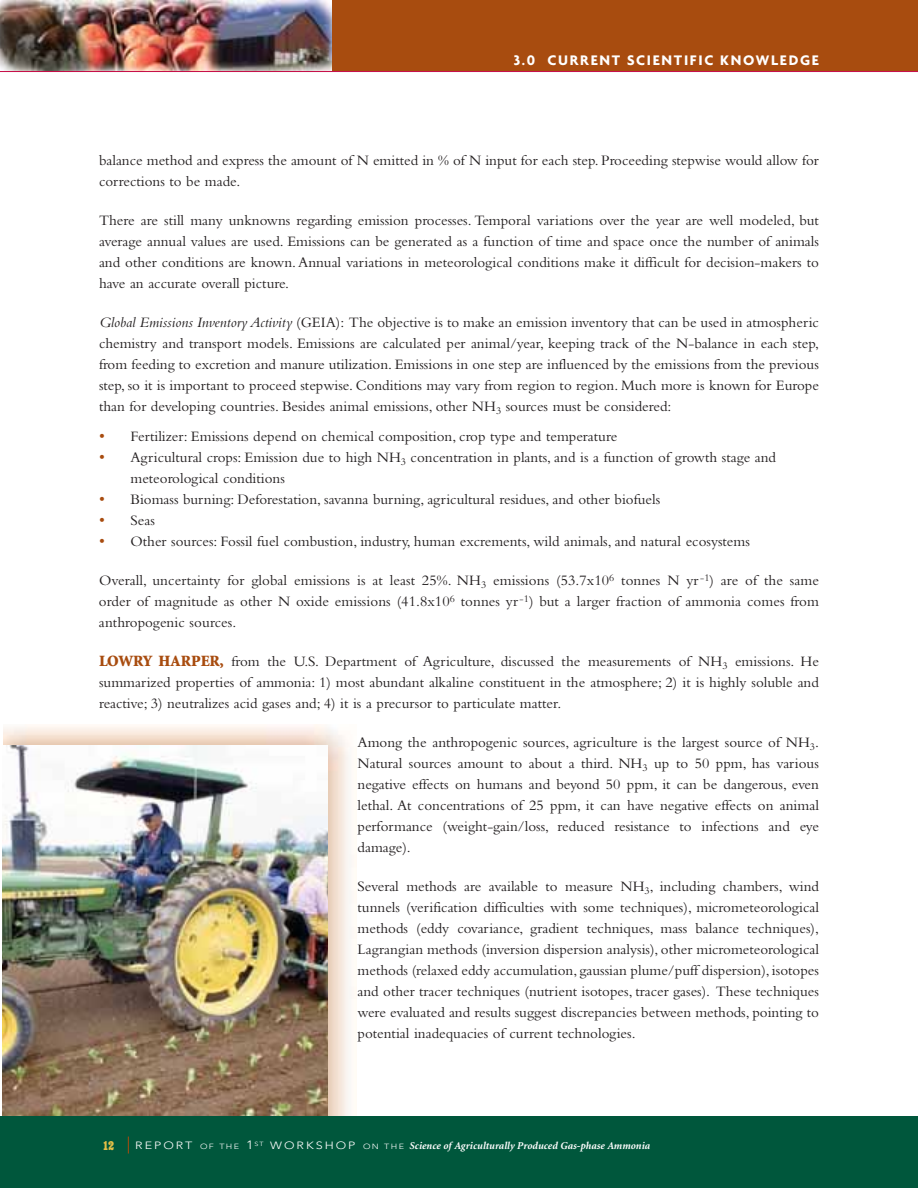
<style>
.page{position:relative;width:918px;height:1188px;background:#fff}
.page>*{position:absolute;margin:0;border:0;box-sizing:border-box;transform-origin:0 0}
.t1{font:15px/21px "Bembo";color:#231f20;text-align:justify}
.t2{font:700 15px "Agenda";letter-spacing:.11em;color:#fff}
.t3{font:12px "AI Egyptian BC Text";color:#e4bf47}
.t4{font:italic 700 10.5px "Minion";color:#fff}
.s1{font-style:italic}
.s2{font-size:16.5px;color:#a84c0f}
.s3{font-family:"Minion";font-weight:900;font-size:15.75px;color:#a84c0f}
.s4{font-family:"Avenir";font-weight:300;font-style:normal}
.s5{font-family:"Avenir";font-weight:300;font-style:normal;font-size:7.5px}
.s6{font-family:"Avenir";font-weight:300;font-style:normal;font-size:12px}
</style>
<div class="page">
<div style="left:330px;top:0;width:588px;height:71px;background:#a84c0f"></div>
<img style="left:0;top:0;width:332px;height:71px">
<hr style="left:0;top:71px;width:918px;height:1px;background:#c60b46">
<img style="left:3px;top:724px;width:353px;height:392px">
<img style="left:3px;top:746px;width:324px;height:370px">
<div style="left:0;top:1116px;width:918px;height:72px;background:#00573c"></div>
<svg style="left:128px;top:1137px;width:1px;height:17px"></svg>
<p class="t2" style="left:514px;top:55px;width:307px">3.0 CURRENT SCIENTIFIC KNOWLEDGE</p>
<p class="t1" style="left:99px;top:151px;width:721px">balance method and express the amount of N emitted in % of N input for each step. Proceeding stepwise would allow for corrections to be made.</p>
<p class="t1" style="left:99px;top:211px;width:721px">There are still many unknowns regarding emission processes. Temporal variations over the year are well modeled, but average annual values are used. Emissions can be generated as a function of time and space once the number of animals and other conditions are known. Annual variations in meteorological conditions make it difficult for decision-makers to have an accurate overall picture.</p>
<p class="t1" style="left:99px;top:313px;width:722px"><span class="s1">Global Emissions Inventory Activity</span> (GEIA): The objective is to make an emission inventory that can be used in atmospheric chemistry and transport models. Emissions are calculated per animal/year, keeping track of the N-balance in each step, from feeding to excretion and manure utilization. Emissions in one step are influenced by the emissions from the previous step, so it is important to proceed stepwise. Conditions may vary from region to region. Much more is known for Europe than for developing countries. Besides animal emissions, other NH<sub>3</sub> sources must be considered:</p>
<p class="t1" style="left:99px;top:427px;width:520px"><span class="s2">•</span> Fertilizer: Emissions depend on chemical composition, crop type and temperature</p>
<p class="t1" style="left:131px;top:448px;width:647px;text-indent:-32px"><span class="s2">•</span> Agricultural crops: Emission due to high NH<sub>3</sub> concentration in plants, and is a function of growth stage and meteorological conditions</p>
<p class="t1" style="left:99px;top:490px;width:563px"><span class="s2">•</span> Biomass burning: Deforestation, savanna burning, agricultural residues, and other biofuels</p>
<p class="t1" style="left:99px;top:511px;width:57px"><span class="s2">•</span> Seas</p>
<p class="t1" style="left:99px;top:532px;width:652px"><span class="s2">•</span> Other sources: Fossil fuel combustion, industry, human excrements, wild animals, and natural ecosystems</p>
<p class="t1" style="left:99px;top:571px;width:721px">Overall, uncertainty for global emissions is at least 25%. NH<sub>3</sub> emissions (53.7x10<sup>6</sup> tonnes N yr<sup>-1</sup>) are of the same order of magnitude as other N oxide emissions (41.8x10<sup>6</sup> tonnes yr<sup>-1</sup>) but a larger fraction of ammonia comes from anthropogenic sources.</p>
<p class="t1" style="left:99px;top:652px;width:721px"><span class="s3">LOWRY HARPER,</span> from the U.S. Department of Agriculture, discussed the measurements of NH<sub>3</sub> emissions. He summarized properties of ammonia: 1) most abundant alkaline constituent in the atmosphere; 2) it is highly soluble and reactive; 3) neutralizes acid gases and; 4) it is a precursor to particulate matter.</p>
<p class="t1" style="left:358px;top:733px;width:463px">Among the anthropogenic sources, agriculture is the largest source of NH<sub>3</sub>.<br>Natural sources amount to about a third. NH<sub>3</sub> up to 50 ppm, has various negative effects on humans and beyond 50 ppm, it can be dangerous, even lethal. At concentrations of 25 ppm, it can have negative effects on animal performance (weight-gain/loss, reduced resistance to infections and eye damage).</p>
<p class="t1" style="left:358px;top:877px;width:463px">Several methods are available to measure NH<sub>3</sub>, including chambers, wind tunnels (verification difficulties with some techniques), micrometeorological methods (eddy covariance, gradient techniques, mass balance techniques), Lagrangian methods (inversion dispersion analysis), other micrometeorological methods (relaxed eddy accumulation, gaussian plume/puff dispersion), isotopes and other tracer techniques (nutrient isotopes, tracer gases). These techniques were evaluated and results suggest discrepancies between methods, pointing to potential inadequacies of current technologies.</p>
<p class="t3" style="left:104px;top:1141px;width:12px">12</p>
<p class="t4" style="left:135px;top:1141px;width:516px"><span class="s4">R E P O R T</span> <span class="s5">O F T H E</span> <span class="s6">1</span><sup>S</sup> <sup>T</sup> <span class="s4">W O R K S H O P</span> <span class="s5">O N T H E</span> Science of Agriculturally Produced Gas-phase Ammonia</p>
</div>
